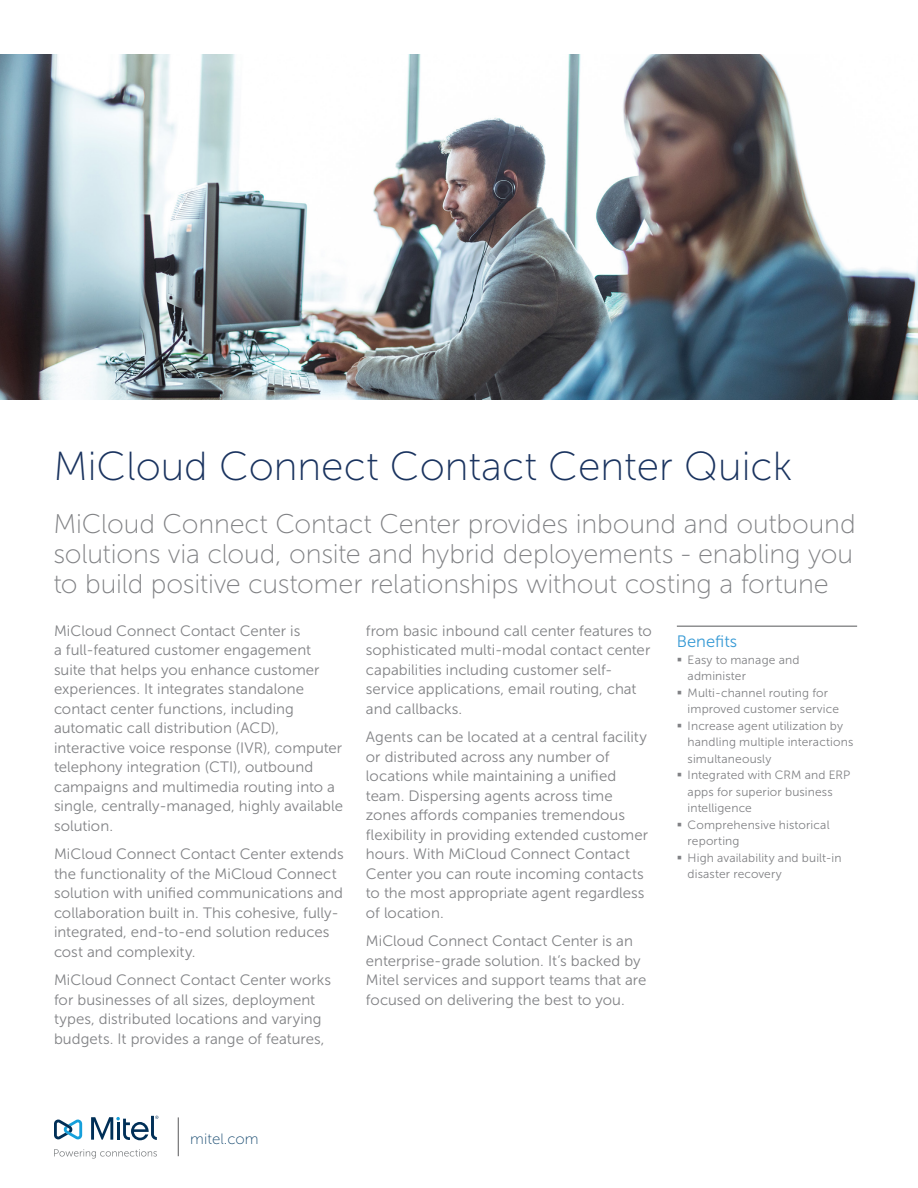
<style>
.page{position:relative;width:918px;height:1188px;background:#fff}
.page>*{position:absolute;margin:0;border:0;box-sizing:border-box;transform-origin:0 0}
.t1{font:40.5px "Museo Sans 100";color:#1a335f}
.t2{font:27px/30px "Museo Sans 100";letter-spacing:-.01em;color:#818285;text-align:justify}
.Sidebar_Head{font:16.5px "Museo Sans 300";color:#379ad5}
.t3{font:15px/19.5px "Museo Sans 300";letter-spacing:.005em;color:#818285}
.body{font:15px "Museo Sans 100";color:#174a70}
.t4{font:12px/16.5px "Museo Sans 300";letter-spacing:.01em;color:#818285}
</style>
<div class="page">
<hr style="left:178px;top:1117px;width:1px;height:39px;background:#57585a">
<svg style="left:54px;top:1149px;width:103px;height:10px"></svg>
<svg style="left:54px;top:1120px;width:28px;height:19px"></svg>
<svg style="left:91px;top:1116px;width:67px;height:24px"></svg>
<hr style="left:677px;top:626px;width:180px;height:1px;background:#57585a">
<img style="left:0;top:54px;width:918px;height:346px">
<p class="t1" style="left:53px;top:444px;width:740px">MiCloud Connect Contact Center Quick</p>
<p class="t2" style="left:53px;top:509px;width:804px">MiCloud Connect Contact Center provides inbound and outbound solutions via cloud, onsite and hybrid deployements - enabling you to build positive customer relationships without costing a fortune</p>
<p class="t3" style="left:54px;top:621px;width:291px">MiCloud Connect Contact Center is<br>a full-featured customer engagement suite that helps you enhance customer experiences. It integrates standalone contact center functions, including automatic call distribution (ACD), interactive voice response (IVR), computer telephony integration (CTI), outbound campaigns and multimedia routing into a single, centrally-managed, highly available solution.</p>
<p class="t3" style="left:54px;top:845px;width:291px">MiCloud Connect Contact Center extends the functionality of the MiCloud Connect solution with unified communications and collaboration built in. This cohesive, fully&shy;integrated, end-to-end solution reduces cost and complexity.</p>
<p class="t3" style="left:54px;top:971px;width:279px">MiCloud Connect Contact Center works for businesses of all sizes, deployment types, distributed locations and varying budgets. It provides a range of features,</p>
<p class="t3" style="left:366px;top:621px;width:287px">from basic inbound call center features to sophisticated multi-modal contact center capabilities including customer self&shy;service applications, email routing, chat and callbacks.</p>
<p class="t3" style="left:366px;top:728px;width:284px">Agents can be located at a central facility or distributed across any number of locations while maintaining a unified team. Dispersing agents across time zones affords companies tremendous flexibility in providing extended customer hours. With MiCloud Connect Contact Center you can route incoming contacts to the most appropriate agent regardless of location.</p>
<p class="t3" style="left:366px;top:932px;width:282px">MiCloud Connect Contact Center is an enterprise-grade solution. It’s backed by Mitel services and support teams that are focused on delivering the best to you.</p>
<p class="Sidebar_Head" style="left:677px;top:633px;width:62px">Benefits</p>
<p class="t4" style="left:688px;top:652px;width:113px;text-indent:-11px">▪ Easy to manage and administer</p>
<p class="t4" style="left:688px;top:685px;width:153px;text-indent:-11px">▪ Multi-channel routing for improved customer service</p>
<p class="t4" style="left:688px;top:718px;width:167px;text-indent:-11px">▪ Increase agent utilization by handling multiple interactions simultaneously</p>
<p class="t4" style="left:688px;top:767px;width:164px;text-indent:-11px">▪ Integrated with CRM and ERP apps for superior business intelligence</p>
<p class="t4" style="left:688px;top:817px;width:143px;text-indent:-11px">▪ Comprehensive historical reporting</p>
<p class="t4" style="left:688px;top:850px;width:155px;text-indent:-11px">▪ High availability and built-in disaster recovery</p>
<p class="body" style="left:190px;top:1131px;width:70px">mitel.com</p>
</div>
